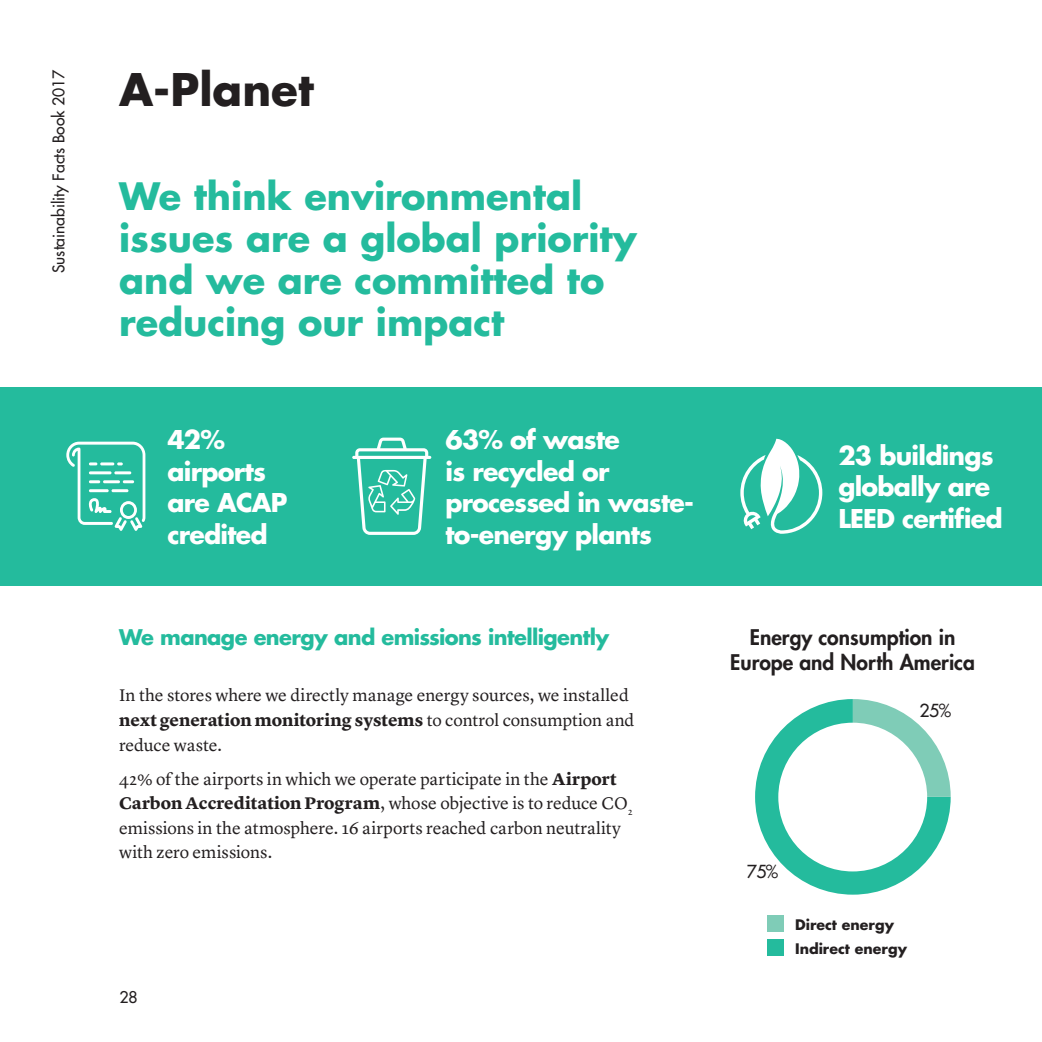
<style>
.page{position:relative;width:1042px;height:1042px;background:#fff}
.page>*{position:absolute;margin:0;border:0;box-sizing:border-box;transform-origin:0 0}
.t1{font:700 43.75px "Futura Std";color:#231f20}
.t2{font:700 36.75px/42px "Futura Std";color:#24bb9d}
.t3{font:700 25.2px/31.5px "Futura Std";letter-spacing:-.03em;color:#fff}
.t4{font:800 21px/25.2px "Futura Std";color:#231f20;text-align:center}
.t5{font:700 21px "Futura Std";letter-spacing:-.03em;color:#24bb9d}
.t6{font:17.5px/24.5px "Lyon Text";color:#231f20}
.t7{font:500 17.5px "Futura Std";color:#231f20}
.t8{font:500 15.75px "Futura Std";color:#231f20}
.t9{font:700 14.17px/24px "Futura Std";color:#231f20}
.s1{font-weight:700}
</style>
<div class="page">
<div style="left:0;top:387px;width:1042px;height:198px;background:#24bb9d"></div>
<svg style="left:740px;top:439px;width:82px;height:95px"></svg>
<svg style="left:352px;top:438px;width:79px;height:97px"></svg>
<svg style="left:66px;top:442px;width:79px;height:89px"></svg>
<hr style="left:111px;top:489px;width:17px;height:3px;background:#fff">
<div style="left:767px;top:939px;width:17px;height:17px;background:#24bb9d"></div>
<div style="left:767px;top:915px;width:17px;height:17px;background:#7fccb7"></div>
<svg style="left:755px;top:699px;width:195px;height:195px"></svg>
<div style="left:778px;top:723px;width:149px;height:148px;background:#fff;border-radius:50%"></div>
<p class="t8" style="left:49px;top:273px;width:205px;rotate:-90deg">Sustainability Facts Book 2017</p>
<h1 class="t1" style="left:119px;top:60px;width:196px">A-Planet</h1>
<h2 class="t2" style="left:119px;top:175px;width:519px">We think environmental issues are a global priority and we are committed to reducing our impact</h2>
<h3 class="t3" style="left:167px;top:424px;width:121px">42% airports are ACAP credited</h3>
<h3 class="t3" style="left:445px;top:423px;width:250px">63% of waste<br>is recycled or processed in waste&shy;to-energy plants</h3>
<p class="t5" style="left:119px;top:623px;width:492px">We manage energy and emissions intelligently</p>
<p class="t6" style="left:119px;top:682px;width:517px">In the stores where we directly manage energy sources, we installed <span class="s1">next generation monitoring systems</span> to control consumption and reduce waste.</p>
<p class="t6" style="left:119px;top:765px;width:515px">42% of the airports in which we operate participate in the <span class="s1">Airport Carbon Accreditation Program</span>, whose objective is to reduce CO<sub>2 </sub>emissions in the atmosphere. 16 airports reached carbon neutrality with zero emissions.</p>
<p class="t8" style="left:119px;top:987px;width:20px">28</p>
<h3 class="t3" style="left:838px;top:439px;width:166px">23 buildings globally are<br>LEED certified</h3>
<p class="t4" style="left:730px;top:624px;width:246px">Energy consumption in<br>Europe and North America</p>
<p class="t7" style="left:919px;top:700px;width:33px">25%</p>
<p class="t7" style="left:747px;top:861px;width:33px">75%</p>
<p class="t9" style="left:795px;top:912px;width:113px">Direct energy<br>Indirect energy</p>
</div>
